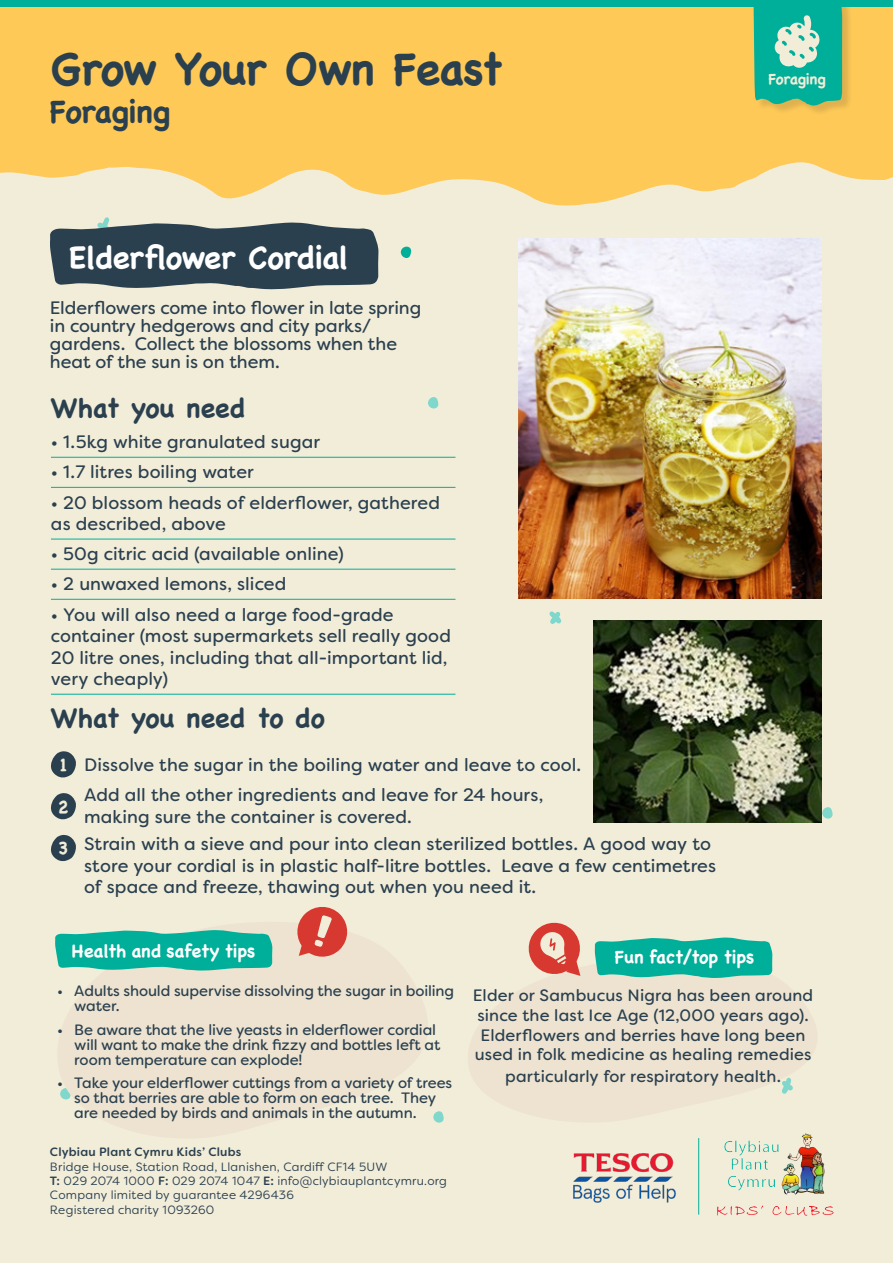
<style>
.page{position:relative;width:893px;height:1263px;background:#fec957}
.page>*{position:absolute;margin:0;border:0;box-sizing:border-box;transform-origin:0 0}
.Headline{font:700 45px "Chalkboard";letter-spacing:-.02em;color:#2b404f}
.Headline_21pt{font:700 31.5px "Chalkboard";letter-spacing:-.02em;color:#fff}
.t1{font:700 31.5px "Chalkboard";letter-spacing:-.025em;color:#2b404f}
.Subheadline_18pt{font:700 27px "Chalkboard";letter-spacing:-.015em;color:#2b404f}
.Body_copy{font:18px/21.6px "Filson Soft";color:#2b404f}
.t2{font:700 18px "Chalkboard";letter-spacing:-.015em;color:#fff}
.t3{font:700 18px "Chalkboard";color:#f2edd9}
.t4{font:16.5px/19.8px "Filson Soft";letter-spacing:.01em;color:#2b404f}
.t5{font:15px/15px "Filson Soft";letter-spacing:-.01em;color:#2b404f}
.t6{font:700 15px "Chalkboard";letter-spacing:-.025em;color:#f2edd9}
.t7{font:12px "Filson Soft";letter-spacing:.02em;color:#2b404f}
.t8{font:500 12px "Filson Soft";letter-spacing:.02em;color:#2b404f}
.s1{font-weight:500}
</style>
<div class="page">
<div style="left:0;top:162px;width:893px;height:1101px;background:#f2edd9"></div>
<svg style="left:549px;top:611px;width:12px;height:13px"></svg>
<svg style="left:428px;top:397px;width:11px;height:11px"></svg>
<svg style="left:822px;top:807px;width:11px;height:11px"></svg>
<svg style="left:435px;top:1111px;width:9px;height:12px"></svg>
<hr style="left:698px;top:1138px;width:1px;height:76px;background:#00af99">
<img style="left:568px;top:1145px;width:111px;height:62px">
<img style="left:716px;top:1133px;width:125px;height:87px">
<hr style="left:51px;top:457px;width:404px;height:1px;background:#00af99">
<hr style="left:51px;top:487px;width:404px;height:1px;background:#00af99">
<hr style="left:51px;top:539px;width:404px;height:1px;background:#00af99">
<hr style="left:51px;top:569px;width:404px;height:1px;background:#00af99">
<hr style="left:51px;top:599px;width:404px;height:1px;background:#00af99">
<hr style="left:51px;top:694px;width:404px;height:1px;background:#00af99">
<svg style="left:400px;top:247px;width:11px;height:11px"></svg>
<svg style="left:50px;top:217px;width:328px;height:72px;background:#4e5f68"></svg>
<div style="left:755px;top:0;width:98px;height:116px;background:#231f20;opacity:.14"></div>
<div style="left:0;top:0;width:893px;height:7px;background:#00af99"></div>
<svg style="left:51px;top:751px;width:25px;height:27px"></svg>
<svg style="left:51px;top:793px;width:25px;height:27px"></svg>
<svg style="left:51px;top:835px;width:25px;height:27px"></svg>
<svg style="left:460px;top:954px;width:364px;height:170px;background:#ede5d2"></svg>
<svg style="left:49px;top:918px;width:386px;height:223px;background:#eee5d2"></svg>
<svg style="left:595px;top:937px;width:177px;height:41px;background:#1eb6a0"></svg>
<svg style="left:55px;top:930px;width:217px;height:41px;background:#1eb6a0"></svg>
<svg style="left:295px;top:904px;width:55px;height:55px;background:#e18375"></svg>
<svg style="left:526px;top:920px;width:56px;height:56px;background:#e38e7f"></svg>
<svg style="left:754px;top:7px;width:88px;height:99px;background:#33b99f"></svg>
<img style="left:518px;top:238px;width:304px;height:361px">
<img style="left:594px;top:620px;width:228px;height:203px">
<p class="Headline" style="left:51px;top:42px;width:453px">Grow Your Own Feast</p>
<p class="t1" style="left:50px;top:92px;width:122px">Foraging</p>
<p class="t6" style="left:768px;top:70px;width:59px">Foraging</p>
<p class="Headline_21pt" style="left:69px;top:238px;width:282px">Elderflower Cordial</p>
<p class="Body_copy" style="left:50px;top:299px;width:373px;line-height:18px">Elderflowers come into flower in late spring in country hedgerows and city parks/ gardens. Collect the blossoms when the heat of the sun is on them.</p>
<p class="Subheadline_18pt" style="left:51px;top:392px;width:196px">What you need</p>
<p class="Body_copy" style="left:51px;top:431px;width:271px">• 1.5kg white granulated sugar</p>
<p class="Body_copy" style="left:51px;top:461px;width:204px">• 1.7 litres boiling water</p>
<p class="Body_copy" style="left:51px;top:491px;width:391px">• 20 blossom heads of elderflower, gathered as described, above</p>
<p class="Body_copy" style="left:51px;top:543px;width:294px">• 50g citric acid (available online)</p>
<p class="Body_copy" style="left:51px;top:573px;width:237px">• 2 unwaxed lemons, sliced</p>
<p class="Body_copy" style="left:51px;top:603px;width:401px">• You will also need a large food-grade container (most supermarkets sell really good 20 litre ones, including that all-important lid, very cheaply)</p>
<p class="Subheadline_18pt" style="left:51px;top:702px;width:275px">What you need to do</p>
<p class="Body_copy" style="left:84px;top:754px;width:499px">Dissolve the sugar in the boiling water and leave to cool.</p>
<p class="Body_copy" style="left:84px;top:784px;width:461px">Add all the other ingredients and leave for 24 hours, making sure the container is covered.</p>
<p class="Body_copy" style="left:84px;top:833px;width:633px">Strain with a sieve and pour into clean sterilized bottles. A good way to store your cordial is in plastic half-litre bottles. Leave a few centimetres of space and freeze, thawing out when you need it.</p>
<p class="t3" style="left:60px;top:754px;width:9px">1</p>
<p class="t3" style="left:58px;top:796px;width:13px">2</p>
<p class="t3" style="left:58px;top:838px;width:13px">3</p>
<p class="t2" style="left:72px;top:940px;width:185px">Health and safety tips</p>
<p class="t2" style="left:615px;top:946px;width:141px">Fun fact/top tips</p>
<p class="t5" style="left:74px;top:983px;width:381px;text-indent:-17px">• Adults should supervise dissolving the sugar in boiling water.</p>
<p class="t5" style="left:74px;top:1022px;width:368px;text-indent:-17px">• Be aware that the live yeasts in elderflower cordial will want to make the drink fizzy and bottles left at room temperature can explode!</p>
<p class="t5" style="left:74px;top:1075px;width:379px;text-indent:-17px">• Take your elderflower cuttings from a variety of trees so that berries are able to form on each tree. They are needed by birds and animals in the autumn.</p>
<p class="t8" style="left:50px;top:1144px;width:193px">Clybiau Plant Cymru Kids’ Clubs</p>
<p class="t7" style="left:50px;top:1159px;width:339px">Bridge House, Station Road, Llanishen, Cardiff CF14 5UW</p>
<p class="t7" style="left:50px;top:1173px;width:398px"><span class="s1">T:</span> 029 2074 1000 <span class="s1">F:</span> 029 2074 1047 <span class="s1">E:</span> info@clybiauplantcymru.org</p>
<p class="t7" style="left:50px;top:1187px;width:245px">Company limited by guarantee 4296436</p>
<p class="t7" style="left:50px;top:1202px;width:166px">Registered charity 1093260</p>
<p class="t4" style="left:473px;top:985px;width:342px">Elder or Sambucus Nigra has been around since the last Ice Age (12,000 years ago).</p>
<p class="t4" style="left:475px;top:1025px;width:338px;text-align:center">Elderflowers and berries have long been used in folk medicine as healing remedies</p>
<p class="t4" style="left:505px;top:1066px;width:277px">particularly for respiratory health.</p>
</div>
